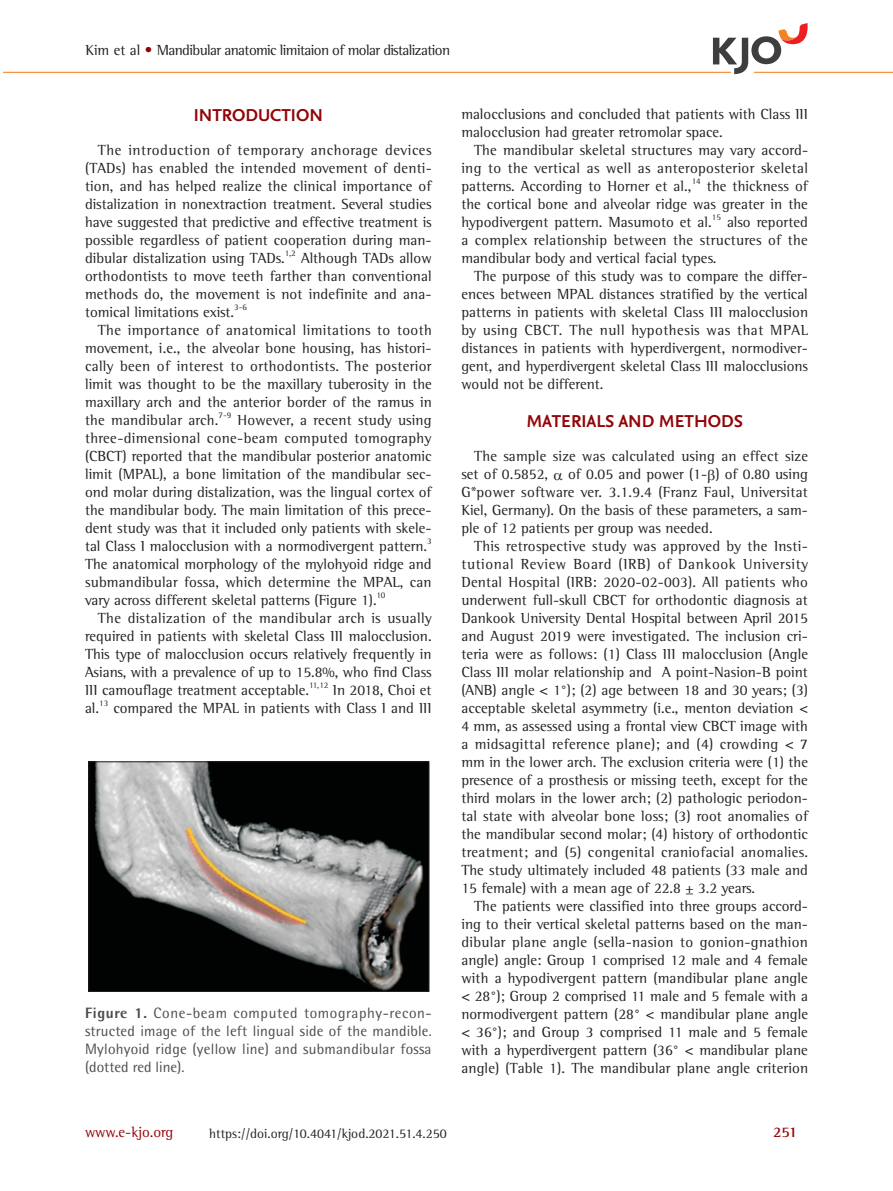
<style>
.page{position:relative;width:893px;height:1191px;background:#fff}
.page>*{position:absolute;margin:0;border:0;box-sizing:border-box;transform-origin:0 0}
.t1{font:700 18px "Nexus Sans";color:#920407}
.t2{font:15px/18px "Rotis Semi Serif Std";color:#231f20;text-align:justify}
.t3{font:15px/18px "Rotis Semi Sans Std";letter-spacing:.015em;color:#4b4c4d;text-align:justify}
.t4{font:15px "Rotis Semi Serif Std";letter-spacing:-.04em;color:#231f20}
.t5{font:15px "Rotis Semi Serif Std";color:#920407}
.t6{font:700 15px "Rotis Semi Serif Std";color:#920407}
.t7{font:13.5px "Rotis Semi Serif Std";color:#231f20}
.t8{font:8.7px "Rotis Semi Serif Std";color:#231f20}
.s1{color:#920407}
.s2{font-weight:800}
</style>
<div class="page">
<hr style="left:0;top:72px;width:893px;height:1px;background:#f58220">
<svg style="left:713px;top:23px;width:95px;height:51px"></svg>
<hr style="left:0;top:64px;width:3px;height:17px;background:#fff">
<img style="left:91px;top:763px;width:336px;height:226px">
<div style="left:89px;top:761px;width:340px;height:230px;border:1px solid #231f20"></div>
<p class="t4" style="left:85px;top:41px;width:366px">Kim et al <span class="s1">•</span> Mandibular anatomic limitaion of molar distalization</p>
<p class="t1" style="left:194px;top:104px;width:131px">INTRODUCTION</p>
<p class="t2" style="left:85px;top:141px;width:348px;text-indent:13px">The introduction of temporary anchorage devices (TADs) has enabled the intended movement of denti&shy;tion, and has helped realize the clinical importance of distalization in nonextraction treatment. Several studies have suggested that predictive and effective treatment is possible regardless of patient cooperation during man&shy;dibular distalization using TADs.</p>
<p class="t8" style="left:285px;top:248px;width:13px">1,2</p>
<p class="t2" style="left:85px;top:249px;width:348px;text-indent:216px">Although TADs allow orthodontists to move teeth farther than conventional methods do, the movement is not indefinite and ana&shy;tomical limitations exist.</p>
<p class="t8" style="left:234px;top:302px;width:14px">3-6</p>
<p class="t2" style="left:85px;top:321px;width:348px;text-indent:13px">The importance of anatomical limitations to tooth movement, i.e., the alveolar bone housing, has histori&shy;cally been of interest to orthodontists. The posterior limit was thought to be the maxillary tuberosity in the maxillary arch and the anterior border of the ramus in the mandibular arch.</p>
<p class="t8" style="left:218px;top:410px;width:14px">7-9</p>
<p class="t2" style="left:85px;top:411px;width:348px;text-indent:153px">However, a recent study using three-dimensional cone-beam computed tomography (CBCT) reported that the mandibular posterior anatomic limit (MPAL), a bone limitation of the mandibular sec&shy;ond molar during distalization, was the lingual cortex of the mandibular body. The main limitation of this prece&shy;dent study was that it included only patients with skele&shy;tal Class I malocclusion with a normodivergent pattern.</p>
<p class="t8" style="left:427px;top:536px;width:6px">3</p>
<p class="t2" style="left:85px;top:555px;width:348px">The anatomical morphology of the mylohyoid ridge and submandibular fossa, which determine the MPAL, can vary across different skeletal patterns (Figure 1).</p>
<p class="t8" style="left:377px;top:590px;width:10px">10</p>
<p class="t2" style="left:85px;top:609px;width:348px;text-indent:13px">The distalization of the mandibular arch is usually required in patients with skeletal Class III malocclusion.<br>This type of malocclusion occurs relatively frequently in Asians, with a prevalence of up to 15.8%, who find Class III camouflage treatment acceptable.</p>
<p class="t8" style="left:309px;top:680px;width:21px">11,12</p>
<p class="t2" style="left:333px;top:681px;width:100px">In 2018, Choi et</p>
<p class="t2" style="left:85px;top:699px;width:16px">al.</p>
<p class="t8" style="left:99px;top:698px;width:11px">13</p>
<p class="t2" style="left:113px;top:699px;width:320px">compared the MPAL in patients with Class I and III</p>
<p class="t3" style="left:85px;top:1004px;width:348px"><span class="s2">Figure 1.</span> Cone-beam computed tomography-recon&shy;structed image of the left lingual side of the mandible.<br>Mylohyoid ridge (yellow line) and submandibular fossa (dotted red line).</p>
<p class="t2" style="left:461px;top:105px;width:348px">malocclusions and concluded that patients with Class III malocclusion had greater retromolar space.</p>
<p class="t2" style="left:461px;top:141px;width:348px;text-indent:13px">The mandibular skeletal structures may vary accord&shy;ing to the vertical as well as anteroposterior skeletal patterns. According to Horner et al.,</p>
<p class="t8" style="left:692px;top:176px;width:11px">14</p>
<p class="t2" style="left:461px;top:177px;width:348px;text-indent:246px">the thickness of the cortical bone and alveolar ridge was greater in the hypodivergent pattern. Masumoto et al.</p>
<p class="t8" style="left:712px;top:212px;width:11px">15</p>
<p class="t2" style="left:461px;top:213px;width:348px;text-indent:266px">also reported a complex relationship between the structures of the mandibular body and vertical facial types.</p>
<p class="t2" style="left:461px;top:267px;width:348px;text-indent:13px">The purpose of this study was to compare the differ&shy;ences between MPAL distances stratified by the vertical patterns in patients with skeletal Class III malocclusion by using CBCT. The null hypothesis was that MPAL distances in patients with hyperdivergent, normodiver&shy;gent, and hyperdivergent skeletal Class III malocclusions would not be different.</p>
<p class="t1" style="left:526px;top:410px;width:218px">MATERIALS AND METHODS</p>
<p class="t2" style="left:461px;top:447px;width:348px;text-indent:13px">The sample size was calculated using an effect size set of 0.5852,</p>
<p class="t2" style="left:461px;top:465px;width:348px;text-indent:107px">of 0.05 and power (1- ) of 0.80 using G*power software ver. 3.1.9.4 (Franz Faul, Universitat Kiel, Germany). On the basis of these parameters, a sam&shy;ple of 12 patients per group was needed.</p>
<p class="t2" style="left:461px;top:537px;width:348px;text-indent:13px">This retrospective study was approved by the Insti&shy;tutional Review Board (IRB) of Dankook University Dental Hospital (IRB: 2020-02-003). All patients who underwent full-skull CBCT for orthodontic diagnosis at Dankook University Dental Hospital between April 2015 and August 2019 were investigated. The inclusion cri&shy;teria were as follows: (1) Class III malocclusion (Angle Class III molar relationship and A point-Nasion-B point (ANB) angle &lt; 1°); (2) age between 18 and 30 years; (3) acceptable skeletal asymmetry (i.e., menton deviation &lt; 4 mm, as assessed using a frontal view CBCT image with a midsagittal reference plane); and (4) crowding &lt; 7 mm in the lower arch. The exclusion criteria were (1) the presence of a prosthesis or missing teeth, except for the third molars in the lower arch; (2) pathologic periodon&shy;tal state with alveolar bone loss; (3) root anomalies of the mandibular second molar; (4) history of orthodontic treatment; and (5) congenital craniofacial anomalies.<br>The study ultimately included 48 patients (33 male and 15 female) with a mean age of 22.8 ± 3.2 years.</p>
<p class="t2" style="left:461px;top:897px;width:348px;text-indent:13px">The patients were classified into three groups accord&shy;ing to their vertical skeletal patterns based on the man&shy;dibular plane angle (sella-nasion to gonion-gnathion angle) angle: Group 1 comprised 12 male and 4 female with a hypodivergent pattern (mandibular plane angle &lt; 28°); Group 2 comprised 11 male and 5 female with a normodivergent pattern (28° &lt; mandibular plane angle &lt; 36°); and Group 3 comprised 11 male and 5 female with a hyperdivergent pattern (36° &lt; mandibular plane angle) (Table 1). The mandibular plane angle criterion</p>
<p class="t5" style="left:85px;top:1122px;width:90px">www.e-kjo.org</p>
<p class="t7" style="left:209px;top:1125px;width:239px">https://doi.org/10.4041/kjod.2021.51.4.250</p>
<p class="t6" style="left:773px;top:1122px;width:26px">251</p>
</div>
